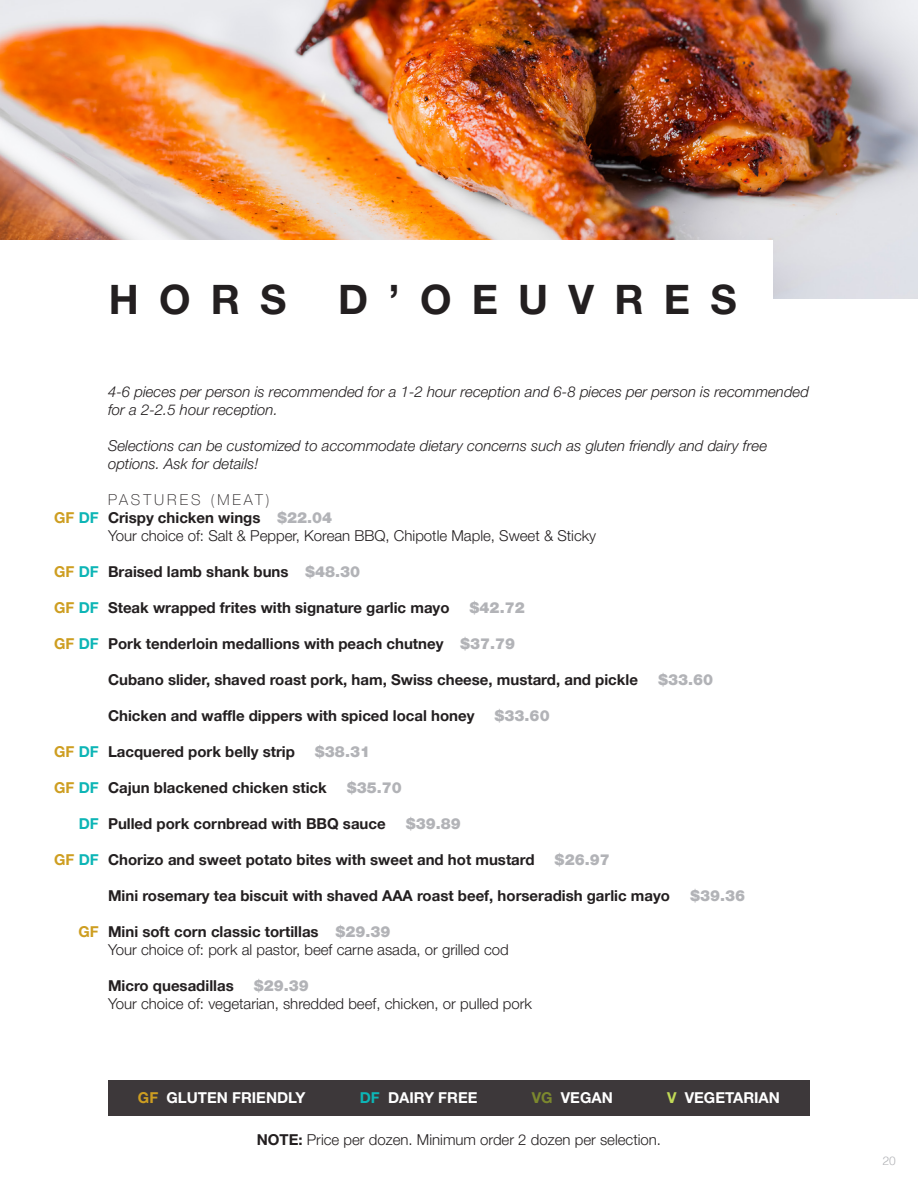
<style>
.page{position:relative;width:918px;height:1188px;background:#fff}
.page>*{position:absolute;margin:0;border:0;box-sizing:border-box;transform-origin:0 0}
.t1{font:700 40.5px "Helvetica Neue LT Pro";letter-spacing:.5em;color:#231f20}
.t2{font:700 15px "Helvetica Neue LT Pro";color:#231f20}
.t3{font:300 15px "Helvetica Neue LT Pro";color:#231f20}
.t4{font:italic 300 15px/18px "Helvetica Neue LT Pro";color:#231f20}
.t5{font:900 15px "Helvetica Neue LT Pro";color:#b2b3b7}
.t6{font:700 15px "Helvetica Neue LT Pro";color:#fff}
.t7{font:700 15px "Helvetica Neue LT Pro";color:#ce9e21}
.t8{font:100 15px "Helvetica Neue LT Pro";letter-spacing:.2em;color:#231f20}
.t9{font:700 15px "Helvetica Neue LT Pro";color:#0db5b6}
.t10{font:300 12px "Helvetica";color:#b2b3b7}
.s1{color:#0db5b6}
.s2{font-weight:900;color:#b2b3b7}
.s3{color:#ce9e21}
.s4{color:#7c882e}
.s5{color:#c1d956}
.s6{font-weight:700}
</style>
<div class="page">
<div style="left:108px;top:1080px;width:702px;height:36px;background:#3d383a"></div>
<img style="left:0;top:0;width:918px;height:298px">
<div style="left:0;top:241px;width:772px;height:118px;background:#fff"></div>
<p class="t1" style="left:109px;top:275px;width:179px">HORS</p>
<p class="t1" style="left:338px;top:275px;width:400px">D’OEUVRES</p>
<p class="t7" style="left:54px;top:509px;width:46px">GF <span class="s1">DF</span></p>
<p class="t7" style="left:54px;top:563px;width:46px">GF <span class="s1">DF</span></p>
<p class="t7" style="left:54px;top:599px;width:46px">GF <span class="s1">DF</span></p>
<p class="t7" style="left:54px;top:635px;width:46px">GF <span class="s1">DF</span></p>
<p class="t7" style="left:54px;top:743px;width:46px">GF <span class="s1">DF</span></p>
<p class="t7" style="left:54px;top:779px;width:46px">GF <span class="s1">DF</span></p>
<p class="t9" style="left:79px;top:815px;width:22px">DF</p>
<p class="t7" style="left:54px;top:851px;width:46px">GF <span class="s1">DF</span></p>
<p class="t7" style="left:78px;top:923px;width:22px">GF</p>
<p class="t4" style="left:108px;top:383px;width:703px">4-6 pieces per person is recommended for a 1-2 hour reception and 6-8 pieces per person is recommended for a 2-2.5 hour reception.</p>
<p class="t4" style="left:108px;top:437px;width:661px">Selections can be customized to accommodate dietary concerns such as gluten friendly and dairy free options. Ask for details!</p>
<p class="t8" style="left:108px;top:491px;width:163px">PASTURES (MEAT)</p>
<p class="t2" style="left:108px;top:509px;width:226px">Crispy chicken wings <span class="s2">$22.04</span></p>
<p class="t3" style="left:108px;top:527px;width:490px">Your choice of: Salt &amp; Pepper, Korean BBQ, Chipotle Maple, Sweet &amp; Sticky</p>
<p class="t2" style="left:108px;top:563px;width:254px">Braised lamb shank buns <span class="s2">$48.30</span></p>
<p class="t2" style="left:108px;top:599px;width:343px">Steak wrapped frites with signature garlic mayo</p>
<p class="t5" style="left:470px;top:599px;width:57px">$42.72</p>
<p class="t2" style="left:108px;top:635px;width:409px">Pork tenderloin medallions with peach chutney <span class="s2">$37.79</span></p>
<p class="t2" style="left:108px;top:671px;width:531px">Cubano slider, shaved roast pork, ham, Swiss cheese, mustard, and pickle</p>
<p class="t5" style="left:658px;top:671px;width:57px">$33.60</p>
<p class="t2" style="left:108px;top:707px;width:368px">Chicken and waffle dippers with spiced local honey</p>
<p class="t5" style="left:495px;top:707px;width:57px">$33.60</p>
<p class="t2" style="left:108px;top:743px;width:188px">Lacquered pork belly strip</p>
<p class="t5" style="left:315px;top:743px;width:57px">$38.31</p>
<p class="t2" style="left:108px;top:779px;width:220px">Cajun blackened chicken stick</p>
<p class="t5" style="left:347px;top:779px;width:57px">$35.70</p>
<p class="t2" style="left:108px;top:815px;width:279px">Pulled pork cornbread with BBQ sauce</p>
<p class="t5" style="left:406px;top:815px;width:57px">$39.89</p>
<p class="t2" style="left:108px;top:851px;width:428px">Chorizo and sweet potato bites with sweet and hot mustard</p>
<p class="t5" style="left:555px;top:851px;width:57px">$26.97</p>
<p class="t2" style="left:108px;top:887px;width:564px">Mini rosemary tea biscuit with shaved AAA roast beef, horseradish garlic mayo</p>
<p class="t5" style="left:690px;top:887px;width:57px">$39.36</p>
<p class="t2" style="left:108px;top:923px;width:284px">Mini soft corn classic tortillas <span class="s2">$29.39</span></p>
<p class="t3" style="left:108px;top:941px;width:402px">Your choice of: pork al pastor, beef carne asada, or grilled cod</p>
<p class="t2" style="left:108px;top:977px;width:127px">Micro quesadillas</p>
<p class="t5" style="left:254px;top:977px;width:57px">$29.39</p>
<p class="t3" style="left:108px;top:995px;width:426px">Your choice of: vegetarian, shredded beef, chicken, or pulled pork</p>
<p class="t6" style="left:138px;top:1089px;width:169px"><span class="s3">GF</span> GLUTEN FRIENDLY</p>
<p class="t6" style="left:360px;top:1089px;width:119px"><span class="s1">DF</span> DAIRY FREE</p>
<p class="t6" style="left:532px;top:1089px;width:83px"><span class="s4">VG</span> VEGAN</p>
<p class="t6" style="left:667px;top:1089px;width:115px"><span class="s5">V</span> VEGETARIAN</p>
<p class="t3" style="left:257px;top:1130px;width:406px"><span class="s6">NOTE:</span> Price per dozen. Minimum order 2 dozen per selection.</p>
<p class="t10" style="left:882px;top:1151px;width:15px">20</p>
</div>
